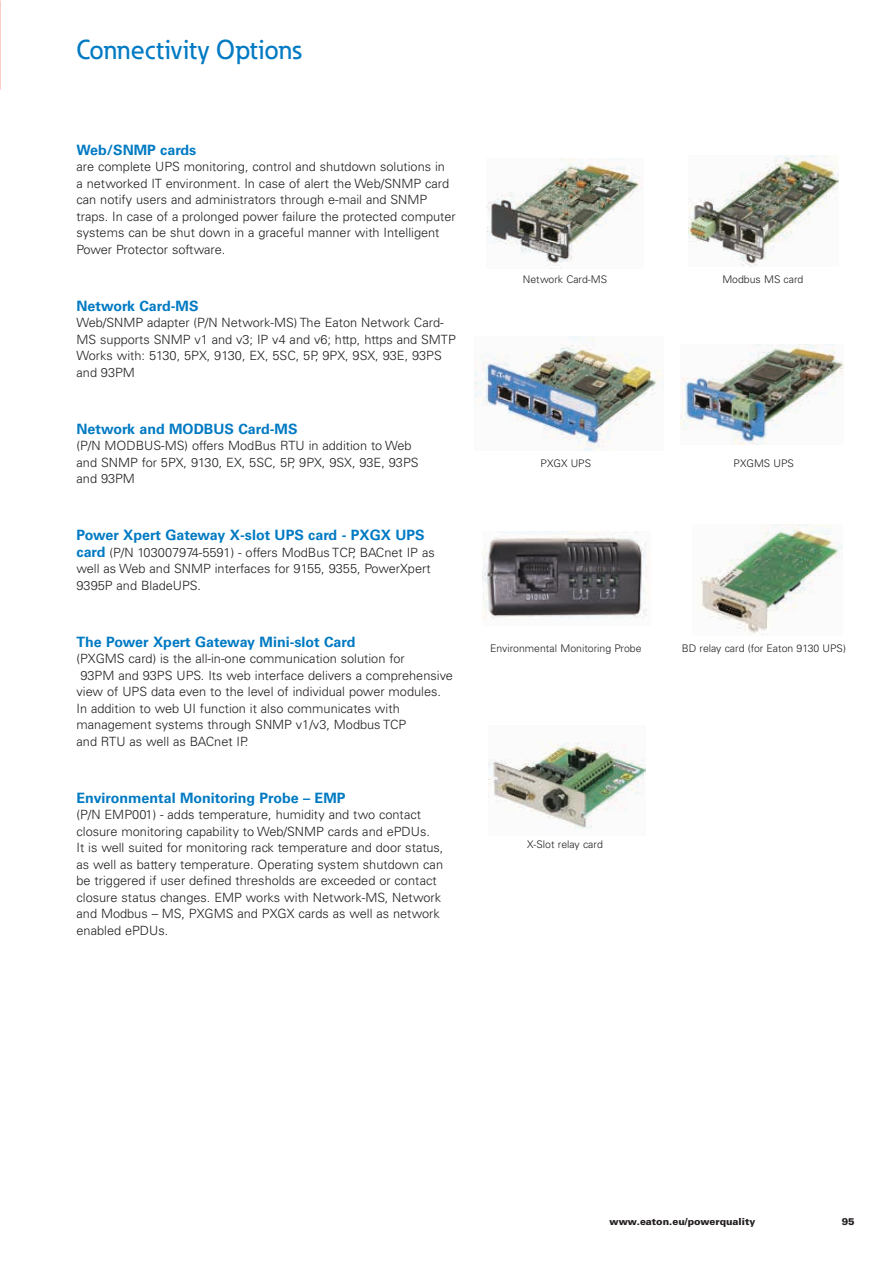
<style>
.page{position:relative;width:893px;height:1263px;background:#fff}
.page>*{position:absolute;margin:0;border:0;box-sizing:border-box;transform-origin:0 0}
.t1{font:500 27px "Eaton";color:#007ac3}
.t2{font:700 14.25px "Univers LT Std";color:#007ac3}
.t3{font:300 12.75px/16.5px "Univers LT Std";color:#231f20}
.t4{font:300 10.5px "Univers LT Std";color:#231f20}
.t5{font:900 9.75px "Univers LT Std";color:#231f20}
.s1{font-weight:700;font-size:14.25px;color:#007ac3}
</style>
<div class="page">
<hr style="left:0;top:0;width:1px;height:89px;background:#007ac3">
<img style="left:700px;top:525px;width:142px;height:110px">
<img style="left:689px;top:156px;width:150px;height:110px">
<img style="left:486px;top:158px;width:156px;height:111px">
<img style="left:474px;top:336px;width:190px;height:114px">
<img style="left:488px;top:742px;width:158px;height:87px">
<img style="left:680px;top:345px;width:163px;height:99px">
<img style="left:482px;top:532px;width:165px;height:87px">
<h1 class="t1" style="left:77px;top:33px;width:227px">Connectivity Options</h1>
<p class="t2" style="left:77px;top:142px;width:121px">Web/SNMP cards</p>
<p class="t3" style="left:77px;top:159px;width:381px">are complete UPS monitoring, control and shutdown solutions in<br>a networked IT environment. In case of alert the Web/SNMP card can notify users and administrators through e-mail and SNMP traps. In case of a prolonged power failure the protected computer systems can be shut down in a graceful manner with Intelligent Power Protector software.</p>
<p class="t2" style="left:77px;top:298px;width:123px">Network Card-MS</p>
<p class="t3" style="left:77px;top:315px;width:381px">Web/SNMP adapter (P/N Network-MS) The Eaton Network Card-MS supports SNMP v1 and v3; IP v4 and v6; http, https and SMTP Works with: 5130, 5PX, 9130, EX, 5SC, 5P, 9PX, 9SX, 93E, 93PS and 93PM</p>
<p class="t2" style="left:77px;top:421px;width:222px">Network and MODBUS Card-MS</p>
<p class="t3" style="left:77px;top:438px;width:344px">(P/N MODBUS-MS) offers ModBus RTU in addition to Web and SNMP for 5PX, 9130, EX, 5SC, 5P, 9PX, 9SX, 93E, 93PS and 93PM</p>
<p class="t2" style="left:77px;top:527px;width:350px">Power Xpert Gateway X-slot UPS card - PXGX UPS</p>
<p class="t3" style="left:77px;top:544px;width:360px"><span class="s1">card</span> (P/N 103007974-5591) - offers ModBus TCP, BACnet IP as well as Web and SNMP interfaces for 9155, 9355, PowerXpert<br>9395P and BladeUPS.</p>
<p class="t2" style="left:77px;top:634px;width:280px">The Power Xpert Gateway Mini-slot Card</p>
<p class="t3" style="left:77px;top:651px;width:330px">(PXGMS card) is the all-in-one communication solution for</p>
<p class="t3" style="left:80px;top:667px;width:374px">93PM and 93PS UPS. Its web interface delivers a comprehensive</p>
<p class="t3" style="left:77px;top:684px;width:366px">view of UPS data even to the level of individual power modules.</p>
<p class="t3" style="left:77px;top:700px;width:325px">In addition to web UI function it also communicates with</p>
<p class="t3" style="left:77px;top:717px;width:331px">management systems through SNMP v1/v3, Modbus TCP</p>
<p class="t3" style="left:77px;top:733px;width:173px">and RTU as well as BACnet IP.</p>
<p class="t2" style="left:77px;top:790px;width:270px">Environmental Monitoring Probe – EMP</p>
<p class="t3" style="left:77px;top:807px;width:368px">(P/N EMP001) - adds temperature, humidity and two contact closure monitoring capability to Web/SNMP cards and ePDUs.<br>It is well suited for monitoring rack temperature and door status, as well as battery temperature. Operating system shutdown can be triggered if user defined thresholds are exceeded or contact closure status changes. EMP works with Network-MS, Network and Modbus – MS, PXGMS and PXGX cards as well as network enabled ePDUs.</p>
<p class="t4" style="left:523px;top:273px;width:86px">Network Card-MS</p>
<p class="t4" style="left:722px;top:273px;width:83px">Modbus MS card</p>
<p class="t4" style="left:541px;top:457px;width:52px">PXGX UPS</p>
<p class="t4" style="left:734px;top:457px;width:62px">PXGMS UPS</p>
<p class="t4" style="left:490px;top:641px;width:153px">Environmental Monitoring Probe</p>
<p class="t4" style="left:682px;top:641px;width:166px">BD relay card (for Eaton 9130 UPS)</p>
<p class="t4" style="left:527px;top:838px;width:77px">X-Slot relay card</p>
<p class="t5" style="left:609px;top:1215px;width:147px">www.eaton.eu/powerquality</p>
<p class="t5" style="left:842px;top:1215px;width:15px">95</p>
</div>
